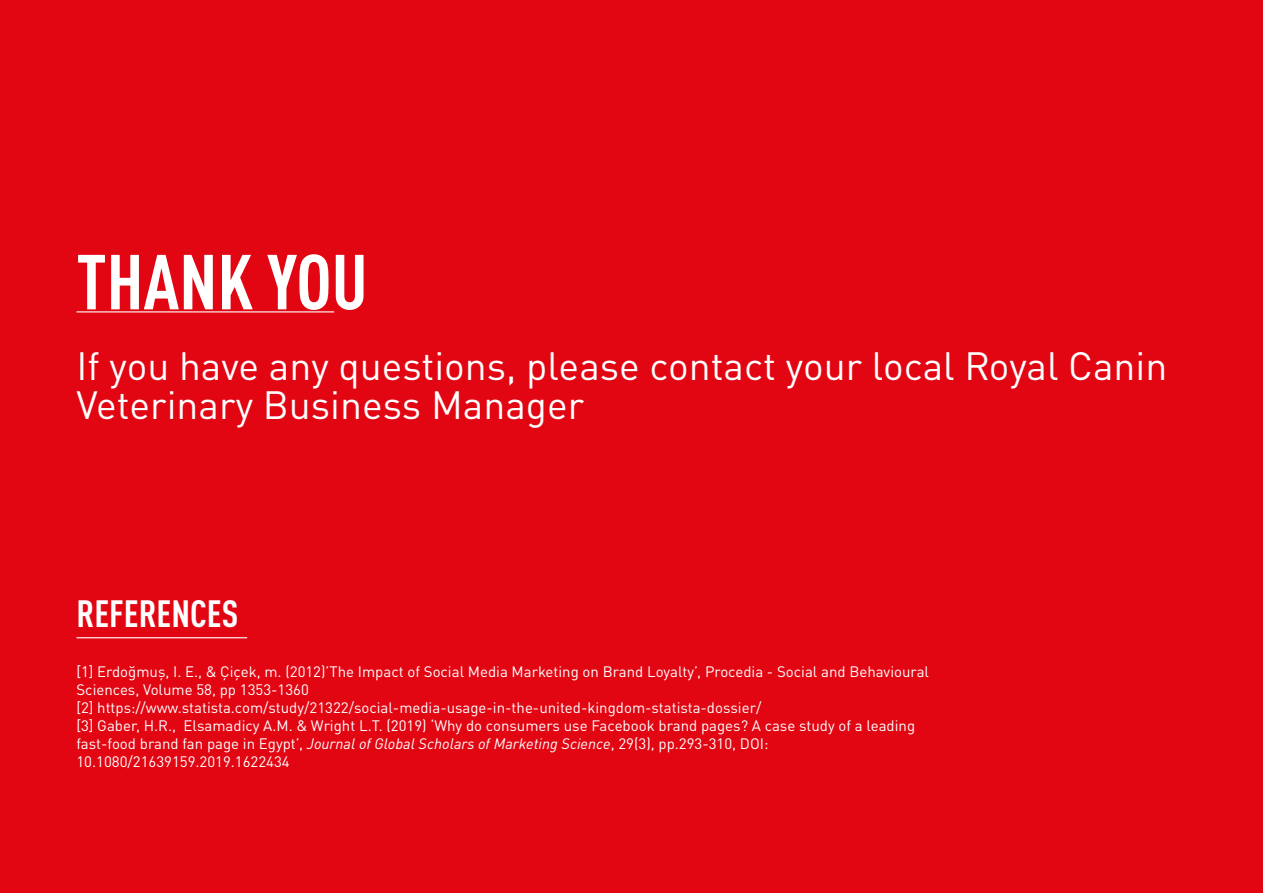
<style>
.page{position:relative;width:1263px;height:893px;background:#e20613}
.page>*{position:absolute;margin:0;border:0;box-sizing:border-box;transform-origin:0 0}
.t1{font:700 condensed 76.5px "DIN Pro";color:#fff}
.t2{font:39px/39px "DIN Pro";color:#fff}
.t3{font:700 condensed 37.5px "DIN Pro";color:#fff}
.t4{font:15px/18px "DIN Pro";color:#fff}
.s1{font-style:italic}
</style>
<div class="page">
<hr style="left:76px;top:311px;width:258px;height:1px;background:#fff">
<hr style="left:76px;top:637px;width:171px;height:1px;background:#fff">
<h1 class="t1" style="left:76px;top:226px;width:293px">THANK YOU</h1>
<h2 class="t2" style="left:76px;top:344px;width:1092px">If you have any questions, please contact your local Royal Canin<br>Veterinary Business Manager</h2>
<h3 class="t3" style="left:76px;top:586px;width:163px">REFERENCES</h3>
<p class="t4" style="left:76px;top:661px;width:854px">[1] Erdoğmuş, I. E., &amp; Çiçek, m. (2012)’The Impact of Social Media Marketing on Brand Loyalty’, Procedia - Social and Behavioural Sciences, Volume 58, pp 1353-1360<br>[2] https://www.statista.com/study/21322/social-media-usage-in-the-united-kingdom-statista-dossier/<br>[3] Gaber, H.R., Elsamadicy A.M. &amp; Wright L.T. (2019) ‘Why do consumers use Facebook brand pages? A case study of a leading fast-food brand fan page in Egypt’, <span class="s1">Journal of Global Scholars of Marketing Science</span>, 29(3), pp.293-310, DOI:<br>10.1080/21639159.2019.1622434</p>
</div>
